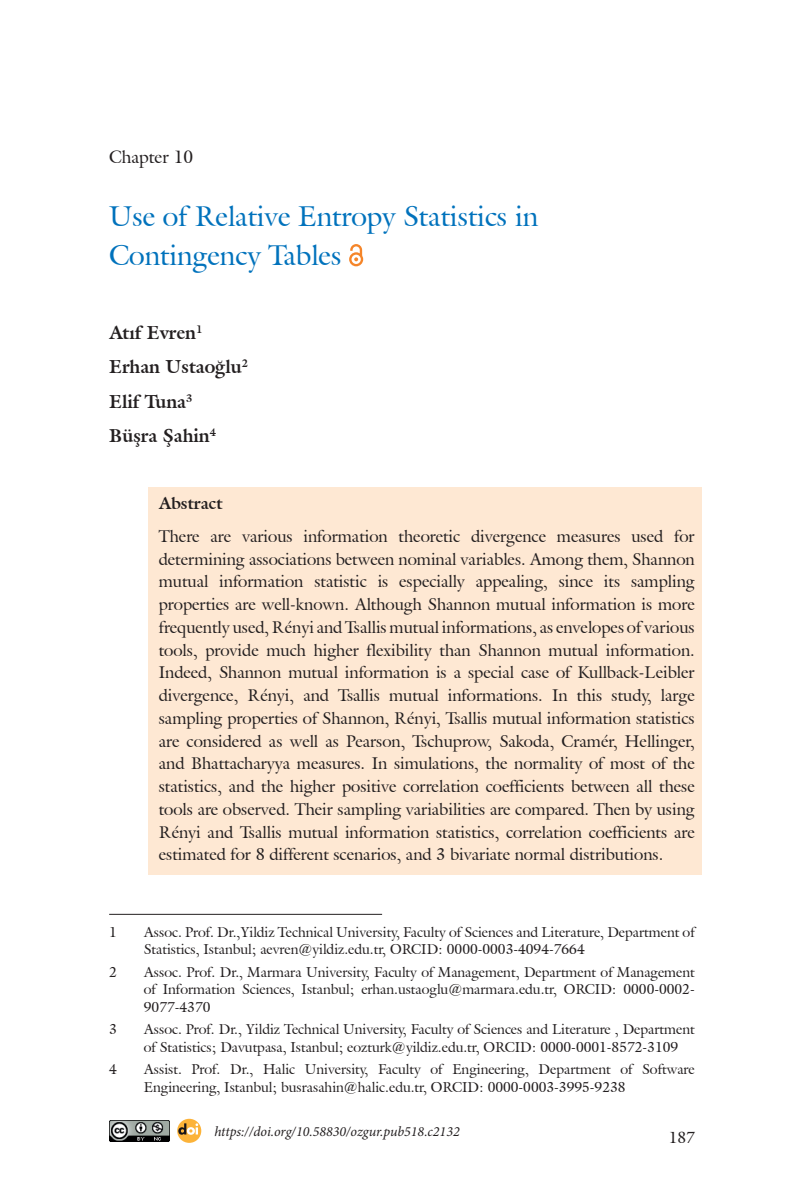
<style>
.page{position:relative;width:794px;height:1191px;background:#fff}
.page>*{position:absolute;margin:0;border:0;box-sizing:border-box;transform-origin:0 0}
.t1{font:28px/38.5px "Galliard IT Cby BT";color:#0072bc}
.t2{font:700 18.38px/34.5px "Galliard IT Cby BT";color:#231f20}
.t3{font:17.5px "Galliard IT Cby BT";color:#231f20}
.t4{font:16.62px/22.8px "Galliard IT Cby BT";color:#231f20;text-align:justify}
.t5{font:700 16.62px "Galliard IT Cby BT";color:#231f20}
.t6{font:15.75px "Galliard IT Cby BT";color:#231f20}
.t7{font:14px/17.5px "Galliard IT Cby BT";color:#231f20}
.t8{font:italic 14px "Minion Pro";color:#231f20}
</style>
<div class="page">
<div style="left:148px;top:487px;width:554px;height:387px;background:#fee8d3"></div>
<svg style="left:349px;top:244px;width:14px;height:22px"></svg>
<hr style="left:109px;top:914px;width:273px;height:1px;background:#231f20">
<img style="left:109px;top:1120px;width:60px;height:21px">
<svg style="left:177px;top:1118px;width:24px;height:24px"></svg>
<svg style="left:178px;top:1123px;width:20px;height:11px"></svg>
<p class="t3" style="left:109px;top:145px;width:85px">Chapter 10</p>
<h1 class="t1" style="left:109px;top:197px;width:430px">Use of Relative Entropy Statistics in<br>Contingency Tables</h1>
<p class="t2" style="left:109px;top:315px;width:141px">Atıf Evren<sup>1<br></sup>Erhan Ustaoğlu<sup>2<br></sup>Elif Tuna<sup>3<br></sup>Büşra Şahin<sup>4</sup></p>
<p class="t5" style="left:159px;top:492px;width:65px">Abstract</p>
<p class="t4" style="left:159px;top:524px;width:537px">There are various information theoretic divergence measures used for determining associations between nominal variables. Among them, Shannon mutual information statistic is especially appealing, since its sampling properties are well-known. Although Shannon mutual information is more frequently used, Rényi and Tsallis mutual informations, as envelopes of various tools, provide much higher flexibility than Shannon mutual information.<br>Indeed, Shannon mutual information is a special case of Kullback-Leibler divergence, Rényi, and Tsallis mutual informations. In this study, large sampling properties of Shannon, Rényi, Tsallis mutual information statistics are considered as well as Pearson, Tschuprow, Sakoda, Cramér, Hellinger, and Bhattacharyya measures. In simulations, the normality of most of the statistics, and the higher positive correlation coefficients between all these tools are observed. Their sampling variabilities are compared. Then by using Rényi and Tsallis mutual information statistics, correlation coefficients are estimated for 8 different scenarios, and 3 bivariate normal distributions.</p>
<p class="t7" style="left:109px;top:923px;width:9px">1</p>
<p class="t7" style="left:144px;top:923px;width:552px">Assoc. Prof. Dr.,Yildiz Technical University, Faculty of Sciences and Literature, Department of<br>Statistics, Istanbul; aevren@yildiz.edu.tr, ORCID: 0000-0003-4094-7664</p>
<p class="t7" style="left:109px;top:963px;width:9px">2</p>
<p class="t7" style="left:144px;top:963px;width:552px;text-align:justify">Assoc. Prof. Dr., Marmara University, Faculty of Management, Department of Management of Information Sciences, Istanbul; erhan.ustaoglu@marmara.edu.tr, ORCID: 0000-0002- 9077-4370</p>
<p class="t7" style="left:109px;top:1020px;width:9px">3</p>
<p class="t7" style="left:144px;top:1020px;width:552px">Assoc. Prof. Dr., Yildiz Technical University, Faculty of Sciences and Literature , Department of Statistics; Davutpasa, Istanbul; eozturk@yildiz.edu.tr, ORCID: 0000-0001-8572-3109</p>
<p class="t7" style="left:109px;top:1060px;width:9px">4</p>
<p class="t7" style="left:144px;top:1060px;width:552px">Assist. Prof. Dr., Halic University, Faculty of Engineering, Department of Software<br>Engineering, Istanbul; busrasahin@halic.edu.tr, ORCID: 0000-0003-3995-9238</p>
<p class="t8" style="left:214px;top:1121px;width:247px">https://doi.org/10.58830/ozgur.pub518.c2132</p>
<p class="t6" style="left:668px;top:1127px;width:28px">187</p>
</div>
